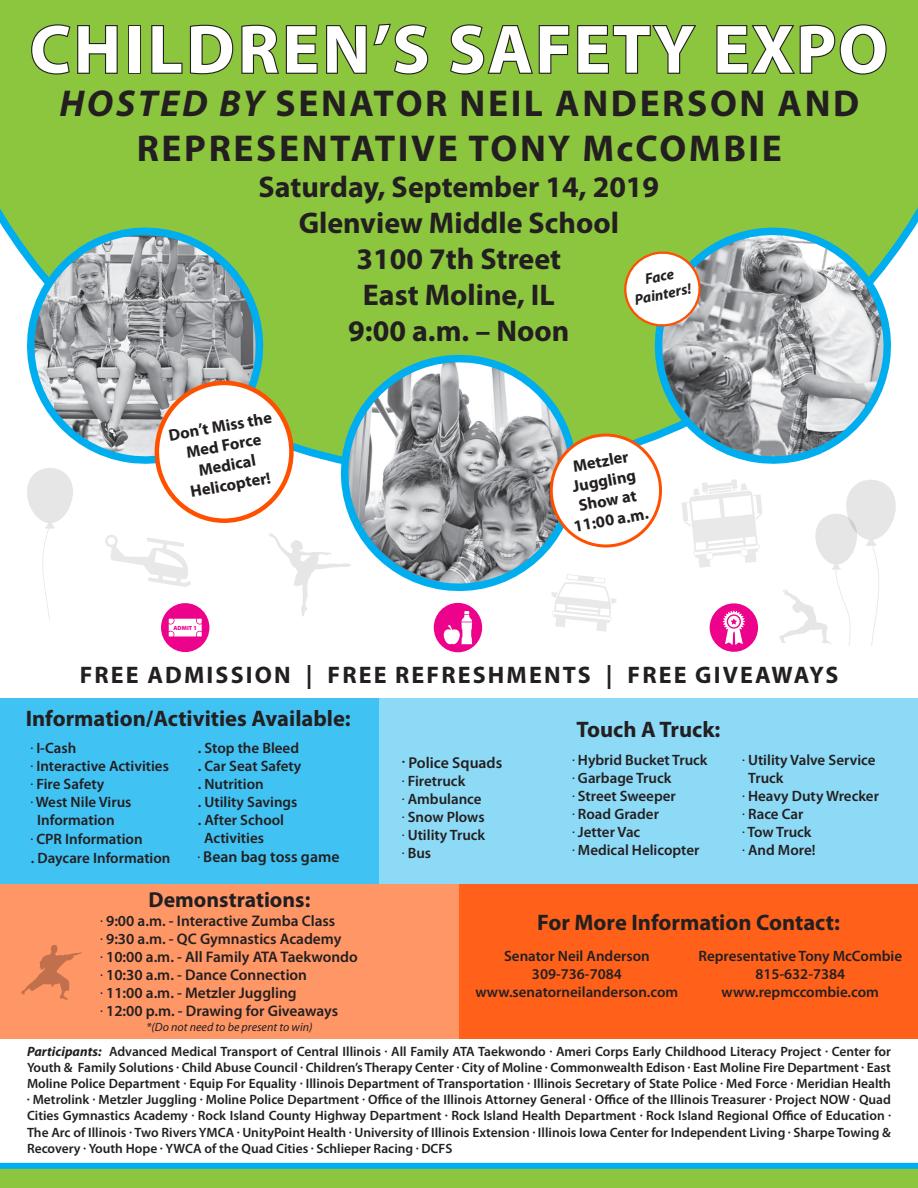
<style>
.page{position:relative;width:918px;height:1188px;background:#fff}
.page>*{position:absolute;margin:0;border:0;box-sizing:border-box;transform-origin:0 0}
.t1{font:700 69px "Myriad Pro";letter-spacing:.035em;color:#fff}
.t2{font:700 37.5px "Myriad Pro";letter-spacing:.07em;color:#231f20}
.t3{font:700 30px "Myriad Pro";color:#231f20}
.t4{font:700 24px "Myriad Pro";letter-spacing:.09em;color:#231f20}
.t5{font:700 22.5px "Myriad Pro";color:#231f20}
.t6{font:700 21.75px "Myriad Pro";color:#231f20}
.t7{font:700 16.5px/19.8px "Myriad Pro";color:#231f20;text-align:center}
.t8{font:600 15.75px "Myriad Pro";color:#231f20}
.t9{font:600 15.3px "Myriad Pro";color:#231f20}
.t10{font:600 15px "Myriad Pro";color:#231f20}
.t11{font:italic 700 15px "Myriad Pro";color:#231f20}
.t12{font:600 13.5px/16.2px "Myriad Pro";color:#231f20;text-align:justify}
.t13{font:italic 12px "Myriad Pro";color:#231f20}
.t14{font:900 6px "Myriad Pro";color:#ed028c}
.s1{font-style:italic}
.s2{font-size:15px}
.s3{font-size:19.5px}
.s4{font-weight:700;font-style:italic}
.s5{font-weight:900}
</style>
<div class="page">
<div style="left:459px;top:885px;width:459px;height:154px;background:#ff611a"></div>
<div style="left:0;top:0;width:918px;height:477px;background:#8bc63e"></div>
<svg style="left:0;top:1163px;width:918px;height:25px;background:#6ac067"></svg>
<svg style="left:552px;top:576px;width:65px;height:56px"></svg>
<svg style="left:105px;top:535px;width:86px;height:52px"></svg>
<svg style="left:337px;top:351px;width:244px;height:244px"></svg>
<svg style="left:23px;top:223px;width:244px;height:245px;background:#9db4a9"></svg>
<svg style="left:651px;top:223px;width:244px;height:245px"></svg>
<svg style="left:30px;top:23px;width:89px;height:53px;background:#75a337"></svg>
<div style="left:128px;top:25px;width:13px;height:49px;border:2px solid #231f20"></div>
<svg style="left:150px;top:24px;width:84px;height:51px;background:#75a337"></svg>
<svg style="left:240px;top:24px;width:79px;height:51px;background:#709a36"></svg>
<svg style="left:325px;top:22px;width:104px;height:54px;background:#74a237"></svg>
<svg style="left:448px;top:23px;width:122px;height:53px;background:#75a237"></svg>
<svg style="left:576px;top:23px;width:122px;height:52px;background:#75a437"></svg>
<svg style="left:715px;top:23px;width:173px;height:53px;background:#74a137"></svg>
<div style="left:0;top:885px;width:459px;height:154px;background:#ff9666"></div>
<svg style="left:710px;top:603px;width:48px;height:49px"></svg>
<div style="left:434px;top:603px;width:48px;height:49px;background:#ed028c;border-radius:50%"></div>
<svg style="left:444px;top:611px;width:28px;height:34px"></svg>
<svg style="left:161px;top:603px;width:48px;height:49px"></svg>
<div style="left:379px;top:698px;width:539px;height:186px;background:#8ddaf7"></div>
<div style="left:0;top:698px;width:379px;height:186px;background:#40c2f3"></div>
<div style="left:157px;top:383px;width:134px;height:138px;background:#fff;border-radius:50%"></div>
<div style="left:155px;top:381px;width:139px;height:142px;border:4px solid #ff5000;border-radius:50%"></div>
<svg style="left:27px;top:468px;width:46px;height:153px"></svg>
<svg style="left:682px;top:479px;width:80px;height:89px"></svg>
<svg style="left:622px;top:249px;width:81px;height:80px"></svg>
<svg style="left:779px;top:480px;width:117px;height:166px"></svg>
<svg style="left:21px;top:945px;width:61px;height:55px"></svg>
<svg style="left:268px;top:532px;width:83px;height:84px"></svg>
<div style="left:551px;top:435px;width:110px;height:111px;background:#fff;border-radius:50%"></div>
<div style="left:550px;top:434px;width:112px;height:114px;border:3px solid #ff5000;border-radius:50%"></div>
<p class="t1" style="left:30px;top:11px;width:859px">CHILDREN’S SAFETY EXPO</p>
<p class="t2" style="left:59px;top:82px;width:801px"><span class="s1">HOSTED BY</span> SENATOR NEIL ANDERSON AND</p>
<p class="t2" style="left:137px;top:127px;width:647px">REPRESENTATIVE TONY McCOMBIE</p>
<p class="t3" style="left:258px;top:170px;width:402px">Saturday, September 14, 2019</p>
<p class="t3" style="left:299px;top:206px;width:322px">Glenview Middle School</p>
<p class="t3" style="left:356px;top:242px;width:206px">3100 7th Street</p>
<p class="t3" style="left:363px;top:278px;width:193px">East Moline, IL</p>
<p class="t3" style="left:348px;top:314px;width:223px">9:00 a.m. – Noon</p>
<p class="t11" style="left:643px;top:270px;width:31px;rotate:-11deg">Face</p>
<p class="t11" style="left:633px;top:290px;width:59px;rotate:-11deg">Painters!</p>
<p class="t7" style="left:167px;top:426px;width:106px;rotate:-10deg">Don’t Miss the<br>Med Force</p>
<p class="t7" style="left:186px;top:463px;width:83px;rotate:-10deg">Medical<br>Helicopter!</p>
<p class="t14" style="left:174px;top:624px;width:25px">ADMIT 1</p>
<p class="t7" style="left:571px;top:457px;width:57px;rotate:-10deg">Metzler</p>
<p class="t7" style="left:571px;top:477px;width:66px;rotate:-10deg">Juggling</p>
<p class="t7" style="left:577px;top:496px;width:60px;rotate:-10deg">Show at</p>
<p class="t7" style="left:572px;top:517px;width:77px;rotate:-10deg">11:00 a.m.</p>
<p class="t4" style="left:80px;top:661px;width:760px">FREE ADMISSION | FREE REFRESHMENTS | FREE GIVEAWAYS</p>
<p class="t5" style="left:26px;top:706px;width:327px">Information/Activities Available:</p>
<p class="t10" style="left:31px;top:738px;width:47px">. I-Cash</p>
<p class="t10" style="left:31px;top:756px;width:139px">. Interactive Activities</p>
<p class="t10" style="left:31px;top:774px;width:75px">. Fire Safety</p>
<p class="t10" style="left:31px;top:792px;width:102px">. West Nile Virus</p>
<p class="t10" style="left:37px;top:810px;width:79px">Information</p>
<p class="t10" style="left:31px;top:829px;width:113px">. CPR Information</p>
<p class="t10" style="left:31px;top:848px;width:141px">. Daycare Information</p>
<p class="t10" style="left:198px;top:738px;width:103px">. Stop the Bleed</p>
<p class="t10" style="left:198px;top:756px;width:105px">. Car Seat Safety</p>
<p class="t10" style="left:198px;top:774px;width:67px">. Nutrition</p>
<p class="t10" style="left:198px;top:792px;width:101px">. Utility Savings</p>
<p class="t10" style="left:198px;top:810px;width:88px">. After School</p>
<p class="t10" style="left:204px;top:828px;width:61px">Activities</p>
<p class="t8" style="left:198px;top:847px;width:143px"><span class="s2">.</span> Bean bag toss game</p>
<p class="t6" style="left:149px;top:887px;width:163px">Demonstrations:</p>
<p class="t9" style="left:101px;top:912px;width:236px">. 9:00 a.m. - Interactive Zumba Class</p>
<p class="t9" style="left:101px;top:930px;width:242px">. 9:30 a.m. - QC Gymnastics Academy</p>
<p class="t9" style="left:101px;top:948px;width:259px">. 10:00 a.m. - All Family ATA Taekwondo</p>
<p class="t9" style="left:101px;top:966px;width:208px">. 10:30 a.m. - Dance Connection</p>
<p class="t9" style="left:101px;top:984px;width:198px">. 11:00 a.m. - Metzler Juggling</p>
<p class="t9" style="left:101px;top:1002px;width:239px">. 12:00 p.m. - Drawing for Giveaways</p>
<p class="t13" style="left:146px;top:1019px;width:168px">*(Do not need to be present to win)</p>
<p class="t8" style="left:402px;top:753px;width:102px"><span class="s3">.</span> Police Squads</p>
<p class="t10" style="left:402px;top:772px;width:65px">. Firetruck</p>
<p class="t10" style="left:402px;top:790px;width:81px">. Ambulance</p>
<p class="t10" style="left:402px;top:808px;width:84px">. Snow Plows</p>
<p class="t10" style="left:402px;top:826px;width:84px">. Utility Truck</p>
<p class="t10" style="left:402px;top:844px;width:30px">. Bus</p>
<p class="t5" style="left:577px;top:717px;width:145px">Touch A Truck:</p>
<p class="t10" style="left:572px;top:750px;width:137px">. Hybrid Bucket Truck</p>
<p class="t10" style="left:572px;top:768px;width:101px">. Garbage Truck</p>
<p class="t10" style="left:572px;top:786px;width:105px">. Street Sweeper</p>
<p class="t10" style="left:572px;top:804px;width:88px">. Road Grader</p>
<p class="t10" style="left:572px;top:822px;width:69px">. Jetter Vac</p>
<p class="t10" style="left:572px;top:840px;width:129px">. Medical Helicopter</p>
<p class="t10" style="left:743px;top:750px;width:134px">. Utility Valve Service</p>
<p class="t10" style="left:748px;top:768px;width:37px">Truck</p>
<p class="t10" style="left:743px;top:786px;width:138px">. Heavy Duty Wrecker</p>
<p class="t10" style="left:743px;top:804px;width:62px">. Race Car</p>
<p class="t10" style="left:743px;top:822px;width:70px">. Tow Truck</p>
<p class="t10" style="left:743px;top:840px;width:74px">. And More!</p>
<p class="t5" style="left:537px;top:910px;width:304px">For More Information Contact:</p>
<p class="t10" style="left:504px;top:946px;width:147px">Senator Neil Anderson</p>
<p class="t10" style="left:532px;top:964px;width:91px">309-736-7084</p>
<p class="t10" style="left:476px;top:982px;width:204px">www.senatorneilanderson.com</p>
<p class="t10" style="left:699px;top:946px;width:205px">Representative Tony McCombie</p>
<p class="t10" style="left:755px;top:964px;width:91px">815-632-7384</p>
<p class="t10" style="left:722px;top:982px;width:159px">www.repmccombie.com</p>
<p class="t12" style="left:27px;top:1043px;width:866px"><span class="s4">Participants:</span> Advanced Medical Transport of Central Illinois <span class="s5">.</span> All Family ATA Taekwondo <span class="s5">.</span> Ameri Corps Early Childhood Literacy Project <span class="s5">.</span> Center for Youth &amp; Family Solutions <span class="s5">.</span> Child Abuse Council <span class="s5">.</span> Children’s Therapy Center <span class="s5">.</span> City of Moline <span class="s5">.</span> Commonwealth Edison <span class="s5">.</span> East Moline Fire Department <span class="s5">.</span> East Moline Police Department <span class="s5">.</span> Equip For Equality <span class="s5">.</span> Illinois Department of Transportation <span class="s5">.</span> Illinois Secretary of State Police <span class="s5">.</span> Med Force <span class="s5">.</span> Meridian Health <span class="s5">.</span> Metrolink <span class="s5">.</span> Metzler Juggling <span class="s5">.</span> Moline Police Department <span class="s5">.</span> Office of the Illinois Attorney General <span class="s5">.</span> Office of the Illinois Treasurer <span class="s5">.</span> Project NOW <span class="s5">.</span> Quad Cities Gymnastics Academy <span class="s5">.</span> Rock Island County Highway Department <span class="s5">.</span> Rock Island Health Department <span class="s5">.</span> Rock Island Regional Office of Education <span class="s5">.<br></span>The Arc of Illinois <span class="s5">.</span> Two Rivers YMCA <span class="s5">.</span> UnityPoint Health <span class="s5">.</span> University of Illinois Extension <span class="s5">.</span> Illinois Iowa Center for Independent Living <span class="s5">.</span> Sharpe Towing &amp; Recovery <span class="s5">.</span> Youth Hope <span class="s5">.</span> YWCA of the Quad Cities <span class="s5">.</span> Schlieper Racing <span class="s5">.</span> DCFS</p>
</div>
